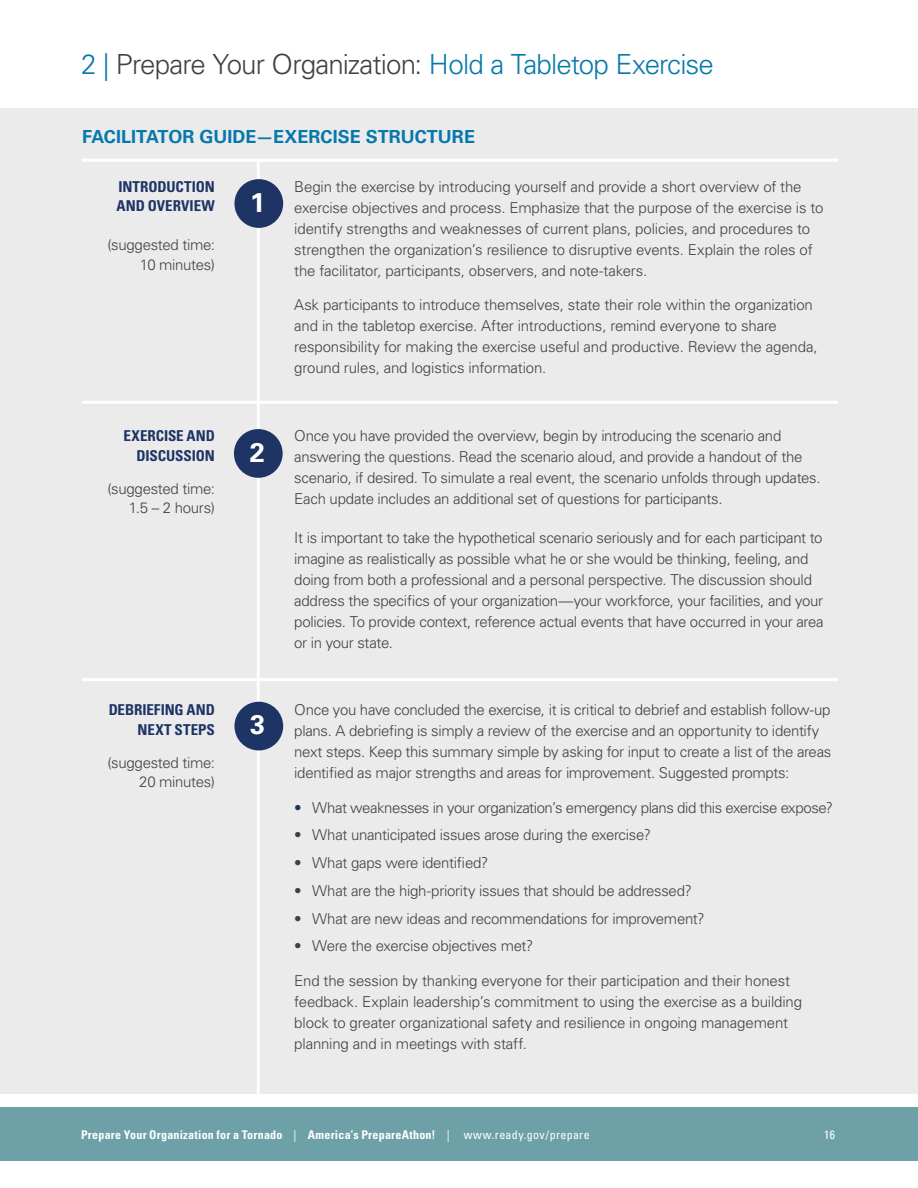
<style>
.page{position:relative;width:918px;height:1188px;background:#fff}
.page>*{position:absolute;margin:0;border:0;box-sizing:border-box;transform-origin:0 0}
.t1{font:300 27.75px "Univers LT Std";letter-spacing:-.03em;color:#414042}
.t2{font:700 27px "Univers LT Std";color:#fff}
.t3{font:700 18px "Univers LT Std";color:#0778ac}
.t4{font:300 15px/21px "Univers LT Std";letter-spacing:-.02em;color:#414042}
.t5{font:700 condensed 15px/19.5px "Univers LT Std";letter-spacing:-.005em;color:#1e3465;text-align:right}
.t6{font:700 condensed 12px "Univers LT Std";letter-spacing:.015em;color:#fff}
.t7{font:condensed 12px "Univers";color:#fff}
.s1{color:#0778ac}
.s2{color:#1e3465}
.s3{font-family:"Univers";font-weight:400}
</style>
<div class="page">
<div style="left:0;top:1107px;width:918px;height:54px;background:#6ea1a7"></div>
<div style="left:0;top:108px;width:918px;height:986px;background:#ebebec"></div>
<hr style="left:82px;top:159px;width:756px;height:3px;background:#fff">
<hr style="left:82px;top:401px;width:756px;height:3px;background:#fff">
<hr style="left:82px;top:678px;width:756px;height:3px;background:#fff">
<hr style="left:257px;top:162px;width:3px;height:932px;background:#fff">
<div style="left:236px;top:181px;width:46px;height:45px;background:#1e3465;border-radius:50%"></div>
<div style="left:234px;top:179px;width:49px;height:49px;border:3px solid #1e3465;border-radius:50%"></div>
<div style="left:235px;top:431px;width:46px;height:45px;background:#1e3465;border-radius:50%"></div>
<div style="left:234px;top:429px;width:49px;height:49px;border:3px solid #1e3465;border-radius:50%"></div>
<div style="left:236px;top:703px;width:46px;height:46px;background:#1e3465;border-radius:50%"></div>
<div style="left:234px;top:702px;width:49px;height:48px;border:3px solid #1e3465;border-radius:50%"></div>
<h2 class="t1" style="left:81px;top:48px;width:634px"><span class="s1">2 |</span> Prepare Your Organization: <span class="s1">Hold a Tabletop Exercise</span></h2>
<h3 class="t3" style="left:82px;top:126px;width:395px">FACILITATOR GUIDE—EXERCISE STRUCTURE</h3>
<p class="t5" style="left:117px;top:177px;width:100px;text-align:left">INTRODUCTION<br>AND OvERvIEW</p>
<p class="t4" style="left:108px;top:235px;width:109px;line-height:19.5px;text-align:right">(suggested time:<br>10 minutes)</p>
<p class="t4" style="left:294px;top:176px;width:531px">Begin the exercise by introducing yourself and provide a short overview of the exercise objectives and process. Emphasize that the purpose of the exercise is to identify strengths and weaknesses of current plans, policies, and procedures to strengthen the organization’s resilience to disruptive events. Explain the roles of the facilitator, participants, observers, and note-takers.</p>
<p class="t4" style="left:294px;top:295px;width:525px">Ask participants to introduce themselves, state their role within the organization and in the tabletop exercise. After introductions, remind everyone to share responsibility for making the exercise useful and productive. Review the agenda, ground rules, and logistics information.</p>
<h2 class="t2" style="left:250px;top:186px;width:17px">1</h2>
<p class="t5" style="left:124px;top:426px;width:93px">EXERCISE AND<br>DISCUSSION</p>
<p class="t4" style="left:108px;top:479px;width:109px;line-height:19.5px;text-align:right">(suggested time:<br>1.5 – 2 hours)</p>
<p class="t5" style="left:109px;top:700px;width:108px">DEBRIEFING AND<br>NEXT STEPS</p>
<p class="t4" style="left:108px;top:753px;width:109px;line-height:19.5px;text-align:right">(suggested time:<br>20 minutes)</p>
<h2 class="t2" style="left:250px;top:436px;width:17px">2</h2>
<h2 class="t2" style="left:250px;top:709px;width:17px">3</h2>
<p class="t4" style="left:294px;top:425px;width:528px">Once you have provided the overview, begin by introducing the scenario and answering the questions. Read the scenario aloud, and provide a handout of the scenario, if desired. To simulate a real event, the scenario unfolds through updates.<br>Each update includes an additional set of questions for participants.</p>
<p class="t4" style="left:294px;top:527px;width:531px">It is important to take the hypothetical scenario seriously and for each participant to imagine as realistically as possible what he or she would be thinking, feeling, and doing from both a professional and a personal perspective. The discussion should address the specifics of your organization—your workforce, your facilities, and your policies. To provide context, reference actual events that have occurred in your area or in your state.</p>
<p class="t4" style="left:294px;top:699px;width:539px">Once you have concluded the exercise, it is critical to debrief and establish follow-up plans. A debriefing is simply a review of the exercise and an opportunity to identify next steps. Keep this summary simple by asking for input to create a list of the areas identified as major strengths and areas for improvement. Suggested prompts:</p>
<p class="t4" style="left:294px;top:797px;width:540px"><span class="s2">•</span> What weaknesses in your organization’s emergency plans did this exercise expose?</p>
<p class="t4" style="left:294px;top:825px;width:358px">• What unanticipated issues arose during the exercise?</p>
<p class="t4" style="left:294px;top:852px;width:196px">• What gaps were identified?</p>
<p class="t4" style="left:294px;top:880px;width:399px">• What are the high-priority issues that should be addressed?</p>
<p class="t4" style="left:294px;top:908px;width:412px">• What are new ideas and recommendations for improvement?</p>
<p class="t4" style="left:294px;top:936px;width:241px">• Were the exercise objectives met?</p>
<p class="t4" style="left:294px;top:970px;width:509px">End the session by thanking everyone for their participation and their honest feedback. Explain leadership’s commitment to using the exercise as a building block to greater organizational safety and resilience in ongoing management planning and in meetings with staff.</p>
<p class="t6" style="left:81px;top:1127px;width:510px">Prepare Your Organization for a Tornado <span class="s3">|</span> America’s PrepareAthon! <span class="s3">| www.ready.gov/prepare</span></p>
<p class="t7" style="left:824px;top:1127px;width:12px">16</p>
</div>
